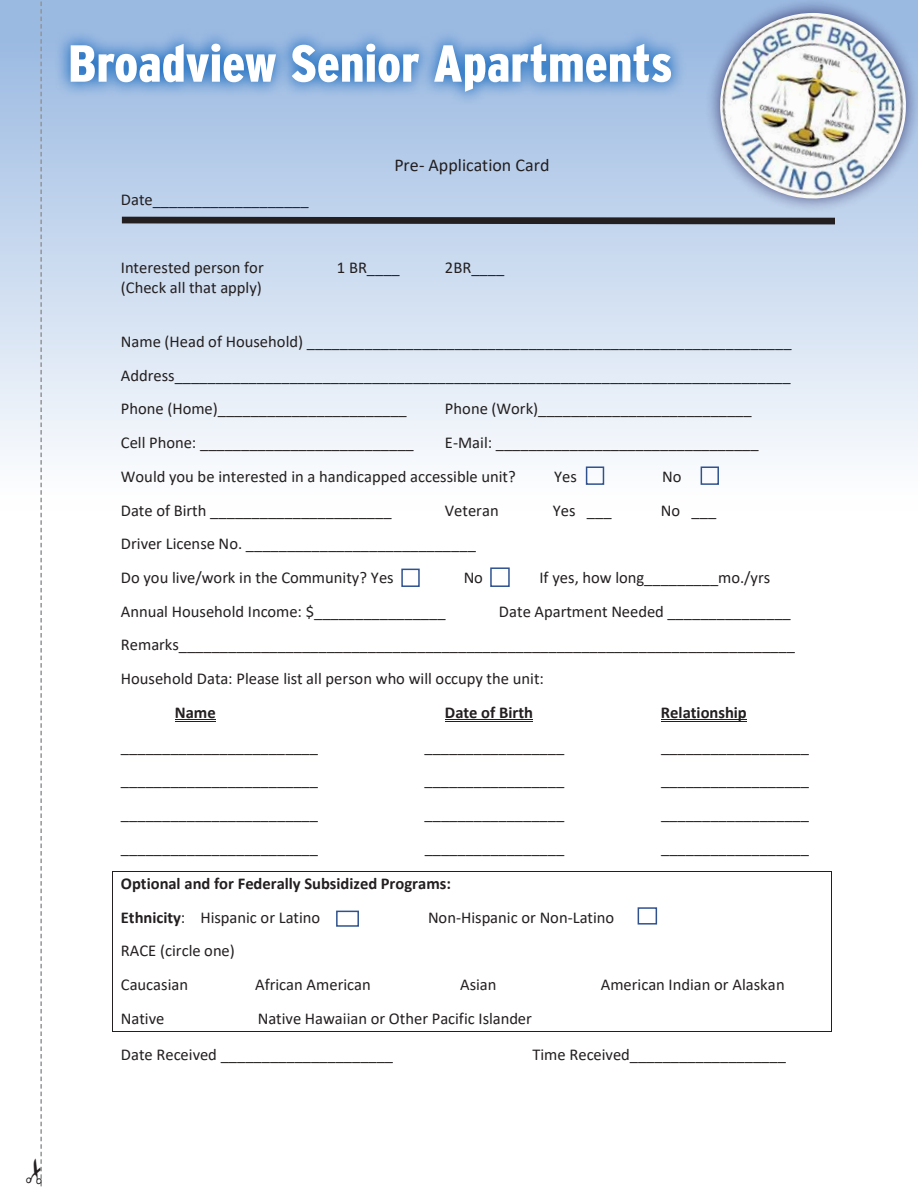
<style>
.page{position:relative;width:918px;height:1188px;background:#fff}
.page>*{position:absolute;margin:0;border:0;box-sizing:border-box;transform-origin:0 0}
.t1{font:900 condensed 52.05px "Interstate";color:#fff}
.t2{font:18px "Calibri";color:#231f20}
.t3{font:16.5px/33.8px "Calibri";color:#231f20}
.t4{font:700 16.5px/33.8px "Calibri";color:#231f20}
.s1{font-weight:400}
</style>
<div class="page">
<div style="left:0;top:0;width:918px;height:512px;background:linear-gradient(to bottom,#94b5e0,#fff)"></div>
<div style="left:55px;top:28px;width:632px;height:79px;background:#005cb9;opacity:.75"></div>
<svg style="left:683px;top:0;width:235px;height:236px;background:#adc5e5"></svg>
<img style="left:711px;top:13px;width:204px;height:194px">
<hr style="left:175px;top:719px;width:41px;height:1px;background:#231f20">
<hr style="left:175px;top:721px;width:41px;height:1px;background:#231f20">
<hr style="left:445px;top:719px;width:88px;height:1px;background:#231f20">
<hr style="left:445px;top:721px;width:88px;height:1px;background:#231f20">
<hr style="left:661px;top:719px;width:86px;height:1px;background:#231f20">
<hr style="left:661px;top:721px;width:86px;height:1px;background:#231f20">
<hr style="left:113px;top:871px;width:718px;height:1px;background:#231f20">
<hr style="left:112px;top:872px;width:1px;height:35px;background:#231f20">
<hr style="left:831px;top:872px;width:1px;height:35px;background:#231f20">
<hr style="left:112px;top:907px;width:1px;height:34px;background:#231f20">
<hr style="left:831px;top:907px;width:1px;height:34px;background:#231f20">
<hr style="left:112px;top:941px;width:1px;height:33px;background:#231f20">
<hr style="left:831px;top:941px;width:1px;height:33px;background:#231f20">
<hr style="left:112px;top:974px;width:1px;height:34px;background:#231f20">
<hr style="left:831px;top:974px;width:1px;height:34px;background:#231f20">
<hr style="left:113px;top:1032px;width:718px;height:1px;background:#231f20">
<svg style="left:112px;top:1008px;width:1px;height:24px"></svg>
<svg style="left:831px;top:1008px;width:1px;height:24px"></svg>
<svg style="left:115px;top:213px;width:720px;height:15px;background:#7b8391"></svg>
<div style="left:336px;top:911px;width:23px;height:16px;border:2px solid #2f528f"></div>
<div style="left:638px;top:907px;width:19px;height:18px;border:2px solid #2f528f"></div>
<div style="left:401px;top:569px;width:19px;height:18px;border:2px solid #2f528f"></div>
<div style="left:490px;top:567px;width:20px;height:20px;border:2px solid #2f528f"></div>
<div style="left:586px;top:466px;width:18px;height:19px;border:2px solid #2f528f"></div>
<div style="left:701px;top:466px;width:18px;height:19px;border:2px solid #2f528f"></div>
<svg style="left:26px;top:0;width:16px;height:1187px"></svg>
<h1 class="t1" style="left:68px;top:35px;width:606px">Broadview Senior Apartments</h1>
<p class="t3" style="left:121px;top:183px;width:189px">Date___________________</p>
<p class="t2" style="left:394px;top:153px;width:157px">Pre- Application Card</p>
<p class="t3" style="left:121px;top:250px;width:144px">Interested person for</p>
<p class="t3" style="left:337px;top:250px;width:64px">1 BR____</p>
<p class="t3" style="left:445px;top:250px;width:61px">2BR____</p>
<p class="t3" style="left:121px;top:270px;width:143px">(Check all that apply)</p>
<p class="t3" style="left:121px;top:324px;width:672px;text-align:justify">Name (Head of Household) ___________________________________________________________ Address___________________________________________________________________________ Phone (Home)_______________________</p>
<p class="t3" style="left:445px;top:392px;width:308px">Phone (Work)__________________________</p>
<p class="t3" style="left:121px;top:425px;width:639px;text-indent:324px">E-Mail: ________________________________<br>Would you be interested in a handicapped accessible unit?</p>
<p class="t3" style="left:121px;top:425px;width:294px">Cell Phone: __________________________</p>
<p class="t3" style="left:554px;top:459px;width:24px">Yes</p>
<p class="t3" style="left:662px;top:459px;width:21px">No</p>
<p class="t3" style="left:121px;top:493px;width:272px">Date of Birth ______________________</p>
<p class="t3" style="left:445px;top:493px;width:55px">Veteran</p>
<p class="t3" style="left:553px;top:493px;width:60px">Yes ___</p>
<p class="t3" style="left:661px;top:493px;width:57px">No ___</p>
<p class="t3" style="left:121px;top:527px;width:357px">Driver License No. ____________________________<br>Do you live/work in the Community? Yes</p>
<p class="t3" style="left:464px;top:560px;width:21px">No</p>
<p class="t3" style="left:539px;top:560px;width:232px">If yes, how long_________mo./yrs</p>
<p class="t3" style="left:121px;top:594px;width:326px">Annual Household Income: $________________</p>
<p class="t3" style="left:121px;top:594px;width:676px;text-indent:378px">Date Apartment Needed _______________<br>Remarks___________________________________________________________________________<br>Household Data: Please list all person who will occupy the unit:</p>
<p class="t4" style="left:175px;top:695px;width:42px">Name</p>
<p class="t4" style="left:445px;top:695px;width:90px">Date of Birth</p>
<p class="t4" style="left:661px;top:695px;width:87px">Relationship</p>
<p class="t3" style="left:121px;top:729px;width:199px">________________________</p>
<p class="t3" style="left:425px;top:729px;width:141px">_________________</p>
<p class="t3" style="left:661px;top:729px;width:149px">__________________</p>
<p class="t3" style="left:121px;top:763px;width:199px">________________________</p>
<p class="t3" style="left:425px;top:763px;width:141px">_________________</p>
<p class="t3" style="left:661px;top:763px;width:149px">__________________</p>
<p class="t3" style="left:121px;top:797px;width:199px">________________________</p>
<p class="t3" style="left:425px;top:797px;width:141px">_________________</p>
<p class="t3" style="left:661px;top:797px;width:149px">__________________</p>
<p class="t3" style="left:121px;top:830px;width:199px">________________________</p>
<p class="t3" style="left:425px;top:830px;width:141px">_________________</p>
<p class="t3" style="left:661px;top:830px;width:149px">__________________</p>
<p class="t4" style="left:121px;top:867px;width:332px">Optional and for Federally Subsidized Programs:<br>Ethnicity<span class="s1">: Hispanic or Latino</span></p>
<p class="t3" style="left:428px;top:900px;width:188px">Non-Hispanic or Non-Latino</p>
<p class="t3" style="left:121px;top:934px;width:116px">RACE (circle one)<br>Caucasian</p>
<p class="t3" style="left:255px;top:967px;width:117px">African American</p>
<p class="t3" style="left:460px;top:967px;width:38px">Asian</p>
<p class="t3" style="left:601px;top:967px;width:185px">American Indian or Alaskan</p>
<p class="t3" style="left:121px;top:1000px;width:413px;line-height:36px;text-indent:137px">Native Hawaiian or Other Pacific Islander<br>Date Received _____________________</p>
<p class="t3" style="left:121px;top:1001px;width:45px">Native</p>
<p class="t3" style="left:533px;top:1037px;width:255px">Time Received___________________</p>
</div>
